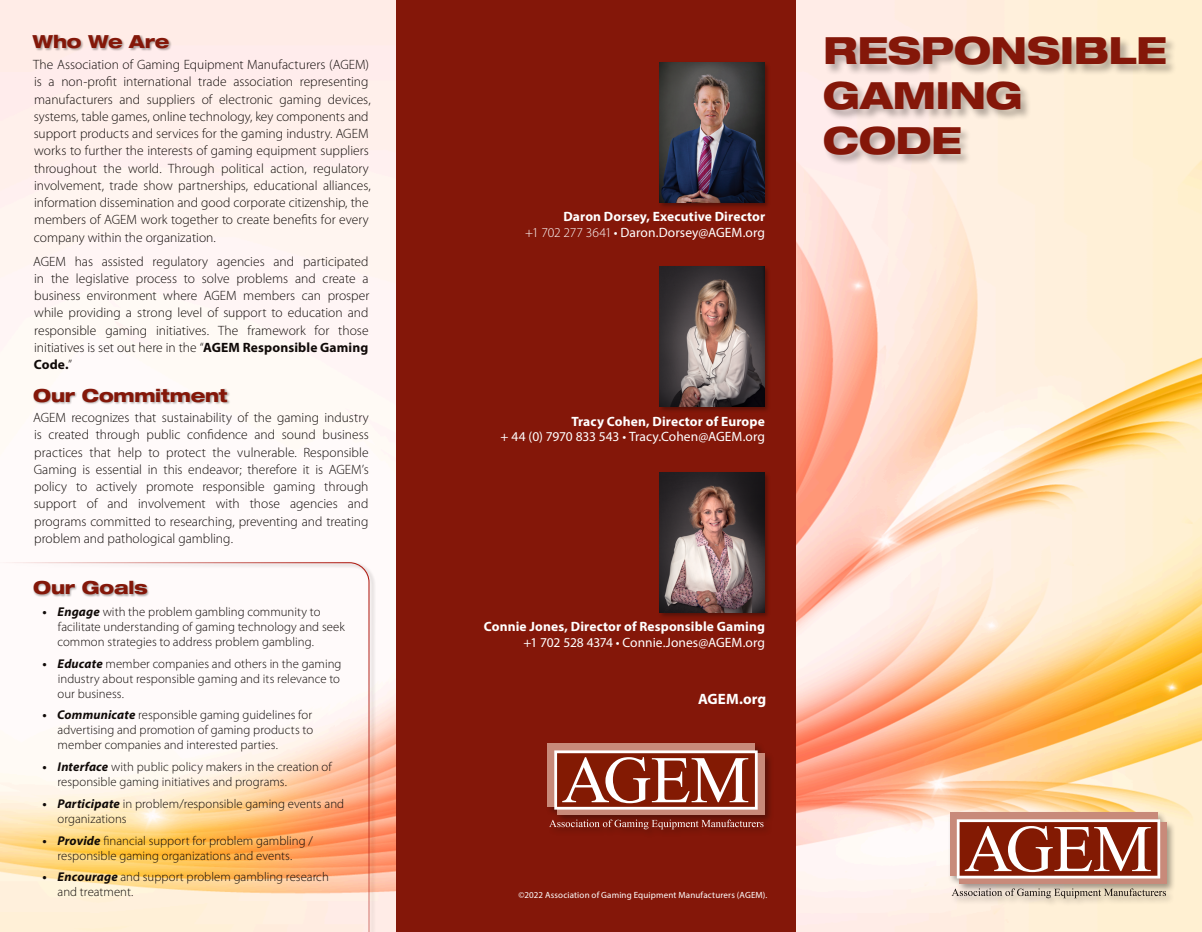
<style>
.page{position:relative;width:1202px;height:932px;background:#fff}
.page>*{position:absolute;margin:0;border:0;box-sizing:border-box;transform-origin:0 0}
.t1{font:800 expanded 37.5px/45px "Helvetica Neue";letter-spacing:-.015em;color:#841709}
.t2{font:800 expanded 18px "Helvetica Neue";letter-spacing:-.01em;color:#841709}
.t3{font:700 15px "Myriad Pro";letter-spacing:.005em;color:#fff}
.t4{font:300 13.5px/17.2px "Myriad Pro";color:#100a08;text-align:justify}
.t5{font:700 13.5px/15.6px "Myriad Pro";letter-spacing:.01em;color:#fff;text-align:right}
.t6{font:13.5px/15.6px "Myriad Pro";color:#fff;text-align:right}
.t7{font:300 12.75px/15px "Myriad Pro";color:#100a08}
.t8{font:9px "Myriad Pro";letter-spacing:.015em;color:#fff}
.s1{font-weight:700}
.s2{font-weight:700;font-style:italic}
.s3{font-weight:300}
.s4{font-weight:400}
</style>
<div class="page">
<img style="left:0;top:0;width:1202px;height:931px">
<div style="left:396px;top:0;width:399px;height:932px;background:#841709"></div>
<div style="left:1px;top:561px;width:375px;height:371px;background:#100a08;opacity:.35"></div>
<svg style="left:0;top:562px;width:369px;height:370px"></svg>
<div style="left:658px;top:61px;width:113px;height:148px;background:#100a08;opacity:.4"></div>
<img style="left:660px;top:63px;width:104px;height:140px">
<div style="left:658px;top:265px;width:113px;height:148px;background:#100a08;opacity:.4"></div>
<img style="left:660px;top:267px;width:104px;height:140px">
<div style="left:658px;top:471px;width:113px;height:148px;background:#100a08;opacity:.4"></div>
<img style="left:660px;top:472px;width:104px;height:140px">
<div style="left:823px;top:36px;width:354px;height:130px;background:#100a08;opacity:.3"></div>
<div style="left:32px;top:35px;width:140px;height:17px;background:#100a08;opacity:.35"></div>
<div style="left:33px;top:387px;width:198px;height:18px;background:#100a08;opacity:.35"></div>
<div style="left:33px;top:580px;width:117px;height:18px;background:#100a08;opacity:.35"></div>
<div style="left:545px;top:741px;width:228px;height:97px;background:#100a08;opacity:.4"></div>
<div style="left:548px;top:744px;width:207px;height:63px;background:#c88a7a"></div>
<svg style="left:557px;top:753px;width:207px;height:62px;background:#cd9587"></svg>
<svg style="left:554px;top:750px;width:203px;height:59px;background:#a96151"></svg>
<svg style="left:549px;top:819px;width:214px;height:10px"></svg>
<div style="left:947px;top:810px;width:229px;height:97px;background:#100a08;opacity:.4"></div>
<div style="left:950px;top:812px;width:207px;height:63px;background:#c88a7a"></div>
<svg style="left:959px;top:822px;width:207px;height:62px;background:#cb9283"></svg>
<svg style="left:956px;top:819px;width:204px;height:59px;background:#a96050"></svg>
<svg style="left:951px;top:888px;width:215px;height:10px;background:#bfb3a2"></svg>
<p class="t2" style="left:33px;top:30px;width:138px">Who We Are</p>
<p class="t4" style="left:33px;top:56px;width:339px;text-align:left">The Association of Gaming Equipment Manufacturers (AGEM) is a non-profit international trade association representing manufacturers and suppliers of electronic gaming devices, systems, table games, online technology, key components and support products and services for the gaming industry. AGEM works to further the interests of gaming equipment suppliers throughout the world. Through political action, regulatory involvement, trade show partnerships, educational alliances, information dissemination and good corporate citizenship, the members of AGEM work together to create benefits for every company within the organization.</p>
<p class="t4" style="left:33px;top:252px;width:338px">AGEM has assisted regulatory agencies and participated in the legislative process to solve problems and create a business environment where AGEM members can prosper while providing a strong level of support to education and responsible gaming initiatives. The framework for those initiatives is set out here in the “<span class="s1">AGEM Responsible Gaming Code.</span>”</p>
<p class="t2" style="left:33px;top:383px;width:196px">Our Commitment</p>
<p class="t4" style="left:33px;top:409px;width:337px">AGEM recognizes that sustainability of the gaming industry is created through public confidence and sound business practices that help to protect the vulnerable. Responsible Gaming is essential in this endeavor; therefore it is AGEM’s policy to actively promote responsible gaming through support of and involvement with those agencies and programs committed to researching, preventing and treating problem and pathological gambling.</p>
<p class="t2" style="left:33px;top:576px;width:116px">Our Goals</p>
<p class="t7" style="left:57px;top:604px;width:289px;text-indent:-15px"><span class="s2">• Engage</span> with the problem gambling community to facilitate understanding of gaming technology and seek common strategies to address problem gambling.</p>
<p class="t7" style="left:57px;top:655px;width:285px;text-indent:-15px"><span class="s2">• Educate</span> member companies and others in the gaming industry about responsible gaming and its relevance to our business.</p>
<p class="t7" style="left:58px;top:707px;width:257px;text-align:justify;text-indent:-15px"><span class="s2">• Communicate</span> responsible gaming guidelines for advertising and promotion of gaming products to member companies and interested parties.</p>
<p class="t7" style="left:58px;top:759px;width:276px;text-indent:-15px"><span class="s2">• Interface</span> with public policy makers in the creation of responsible gaming initiatives and programs.</p>
<p class="t7" style="left:57px;top:796px;width:288px;text-indent:-15px"><span class="s2">• Participate</span> in problem/responsible gaming events and organizations</p>
<p class="t7" style="left:43px;top:832px;width:272px;text-align:center"><span class="s2">• Provide</span> financial support for problem gambling / responsible gaming organizations and events.</p>
<p class="t7" style="left:58px;top:869px;width:273px;text-indent:-15px"><span class="s2">• Encourage</span> and support problem gambling research and treatment.</p>
<p class="t5" style="left:525px;top:208px;width:242px">Daron Dorsey, Executive Director<br><span class="s3">+1 702 277 3641</span> <span class="s4">• Daron.Dorsey@AGEM.org</span></p>
<p class="t1" style="left:823px;top:27px;width:345px">RESPONSIBLE<br>GAMING<br>CODE</p>
<p class="t6" style="left:500px;top:413px;width:266px"><span class="s1">Tracy Cohen, Director of Europe<br></span>+ 44 (0) 7970 833 543 • Tracy.Cohen@AGEM.org</p>
<p class="t5" style="left:484px;top:618px;width:283px">Connie Jones, Director of Responsible Gaming <span class="s4">+1 702 528 4374 • Connie.Jones@AGEM.org</span></p>
<p class="t3" style="left:698px;top:689px;width:70px">AGEM.org</p>
<p class="t8" style="left:518px;top:889px;width:250px">©2022 Association of Gaming Equipment Manufacturers (AGEM).</p>
</div>
